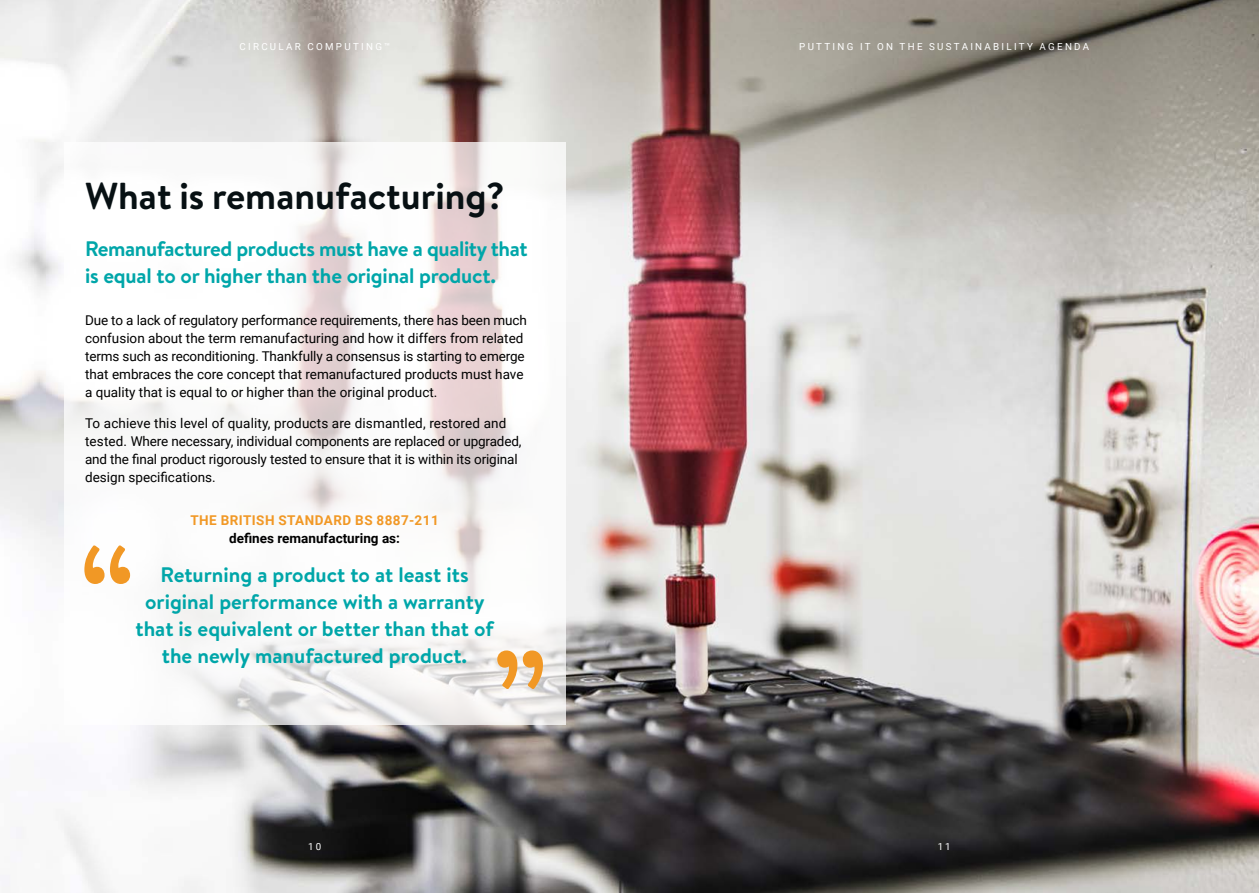
<style>
.page{position:relative;width:1259px;height:893px;background:#fff}
.page>*{position:absolute;margin:0;border:0;box-sizing:border-box;transform-origin:0 0}
.t1{font:700 120px "Brandon Text";color:#f19825}
.t2{font:700 37.5px "Brandon Text";color:#071013}
.t3{font:700 21px/27px "Brandon Text";color:#00a6a9;text-align:center}
.t4{font:700 21px/27px "Brandon Text";letter-spacing:-.02em;color:#00a6a9}
.t5{font:13.5px/18px "Roboto";letter-spacing:-.01em;color:#000}
.t6{font:700 13.5px "Roboto";letter-spacing:.035em;color:#f19825}
.t7{font:700 13.5px "Roboto";color:#000}
.t8{font:9.75px "Roboto";letter-spacing:.235em;color:#fff}
</style>
<div class="page">
<img style="left:0;top:0;width:1259px;height:893px">
<svg style="left:64px;top:142px;width:502px;height:583px"></svg>
<p class="t8" style="left:239px;top:40px;width:152px">CIRCULAR COMPUTING™</p>
<p class="t8" style="left:799px;top:40px;width:291px">PUTTING IT ON THE SUSTAINABILITY AGENDA</p>
<h2 class="t2" style="left:85px;top:170px;width:421px">What is remanufacturing?</h2>
<h3 class="t4" style="left:85px;top:234px;width:444px">Remanufactured products must have a quality that is equal to or higher than the original product.</h3>
<p class="t5" style="left:85px;top:310px;width:443px">Due to a lack of regulatory performance requirements, there has been much confusion about the term remanufacturing and how it differs from related terms such as reconditioning. Thankfully a consensus is starting to emerge that embraces the core concept that remanufactured products must have a quality that is equal to or higher than the original product.</p>
<p class="t5" style="left:85px;top:413px;width:438px">To achieve this level of quality, products are dismantled, restored and tested. Where necessary, individual components are replaced or upgraded, and the final product rigorously tested to ensure that it is within its original design specifications.</p>
<p class="t6" style="left:190px;top:510px;width:250px">THE BRITISH STANDARD BS 8887-211</p>
<p class="t7" style="left:229px;top:528px;width:172px">defines remanufacturing as:</p>
<h3 class="t3" style="left:135px;top:561px;width:360px">Returning a product to at least its original performance with a warranty that is equivalent or better than that of the newly manufactured product.</h3>
<h1 class="t1" style="left:80px;top:505px;width:56px">“</h1>
<h1 class="t1" style="left:548px;top:729px;width:56px;rotate:-180deg">“</h1>
<p class="t8" style="left:308px;top:840px;width:14px">10</p>
<p class="t8" style="left:937px;top:840px;width:14px">11</p>
</div>
